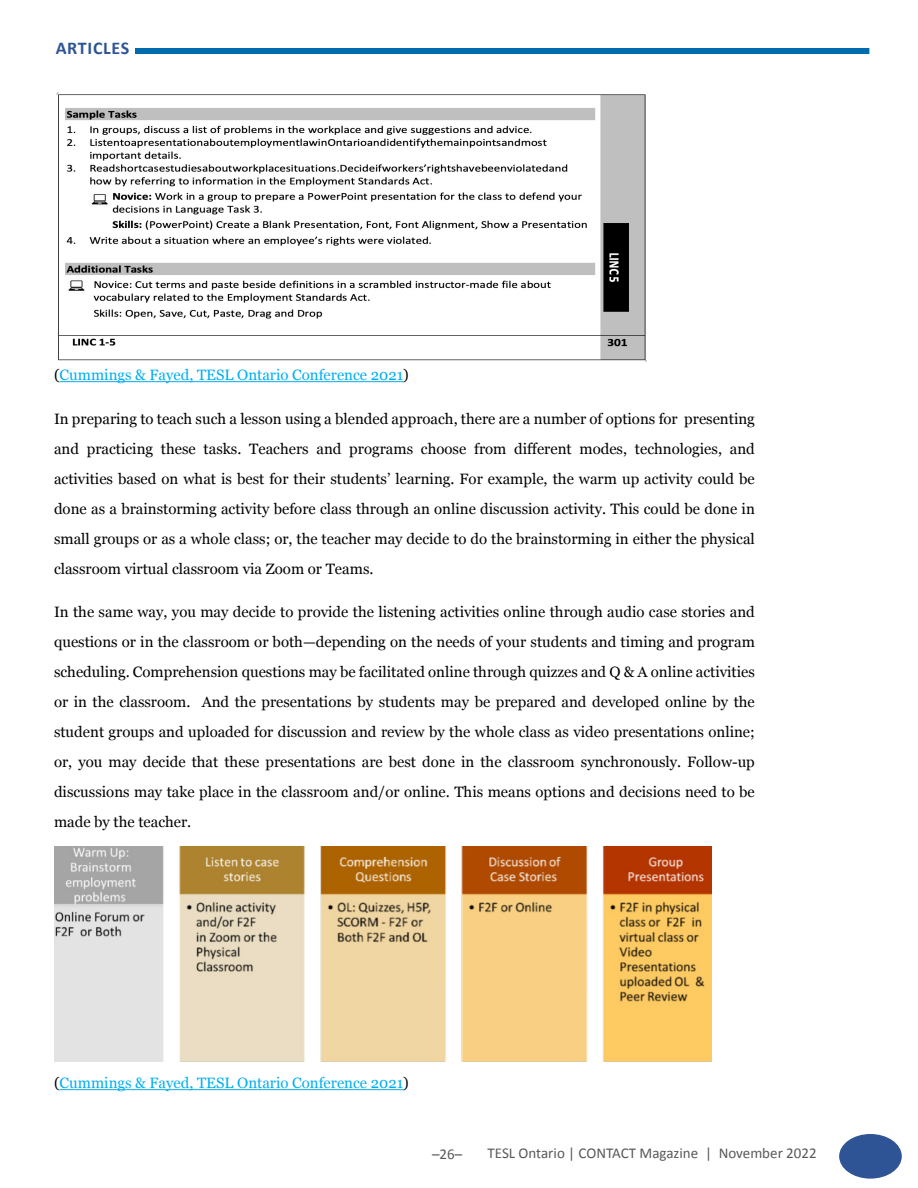
<style>
.page{position:relative;width:918px;height:1188px;background:#fff}
.page>*{position:absolute;margin:0;border:0;box-sizing:border-box;transform-origin:0 0}
.t1{font:700 18px "Calibri";letter-spacing:.04em;color:#2f5496}
.t2{font:15px/30px "Georgia";color:#000;text-align:justify}
.t3{font:15px "Georgia";color:#00aeef}
.t4{font:15px "Calibri";color:#58595b}
.s1{color:#000}
</style>
<div class="page">
<div style="left:135px;top:48px;width:734px;height:6px;background:#006cae"></div>
<div style="left:840px;top:1135px;width:61px;height:43px;background:#2f5496;border-radius:50%"></div>
<div style="left:839px;top:1134px;width:63px;height:45px;border:2px solid #2f5496;border-radius:50%"></div>
<hr style="left:60px;top:381px;width:343px;height:1px;background:#00aeef">
<hr style="left:60px;top:1089px;width:343px;height:1px;background:#00aeef">
<img style="left:57px;top:93px;width:590px;height:269px">
<img style="left:54px;top:846px;width:658px;height:216px">
<p class="t1" style="left:56px;top:37px;width:75px">ARTICLES</p>
<p class="t3" style="left:54px;top:364px;width:356px"><span class="s1">(</span>Cummings &amp; Fayed, TESL Ontario Conference 2021<span class="s1">)</span></p>
<p class="t2" style="left:54px;top:403px;width:702px">In preparing to teach such a lesson using a blended approach, there are a number of options for presenting and practicing these tasks. Teachers and programs choose from different modes, technologies, and activities based on what is best for their students’ learning. For example, the warm up activity could be done as a brainstorming activity before class through an online discussion activity. This could be done in small groups or as a whole class; or, the teacher may decide to do the brainstorming in either the physical classroom virtual classroom via Zoom or Teams.</p>
<p class="t2" style="left:54px;top:597px;width:702px">In the same way, you may decide to provide the listening activities online through audio case stories and questions or in the classroom or both—depending on the needs of your students and timing and program scheduling. Comprehension questions may be facilitated online through quizzes and Q &amp; A online activities or in the classroom. And the presentations by students may be prepared and developed online by the student groups and uploaded for discussion and review by the whole class as video presentations online; or, you may decide that these presentations are best done in the classroom synchronously. Follow-up discussions may take place in the classroom and/or online. This means options and decisions need to be made by the teacher.</p>
<p class="t3" style="left:54px;top:1072px;width:356px"><span class="s1">(</span>Cummings &amp; Fayed, TESL Ontario Conference 2021<span class="s1">)</span></p>
<p class="t4" style="left:432px;top:1145px;width:32px">–26–</p>
<p class="t4" style="left:488px;top:1144px;width:331px">TESL Ontario | CONTACT Magazine | November 2022</p>
</div>
